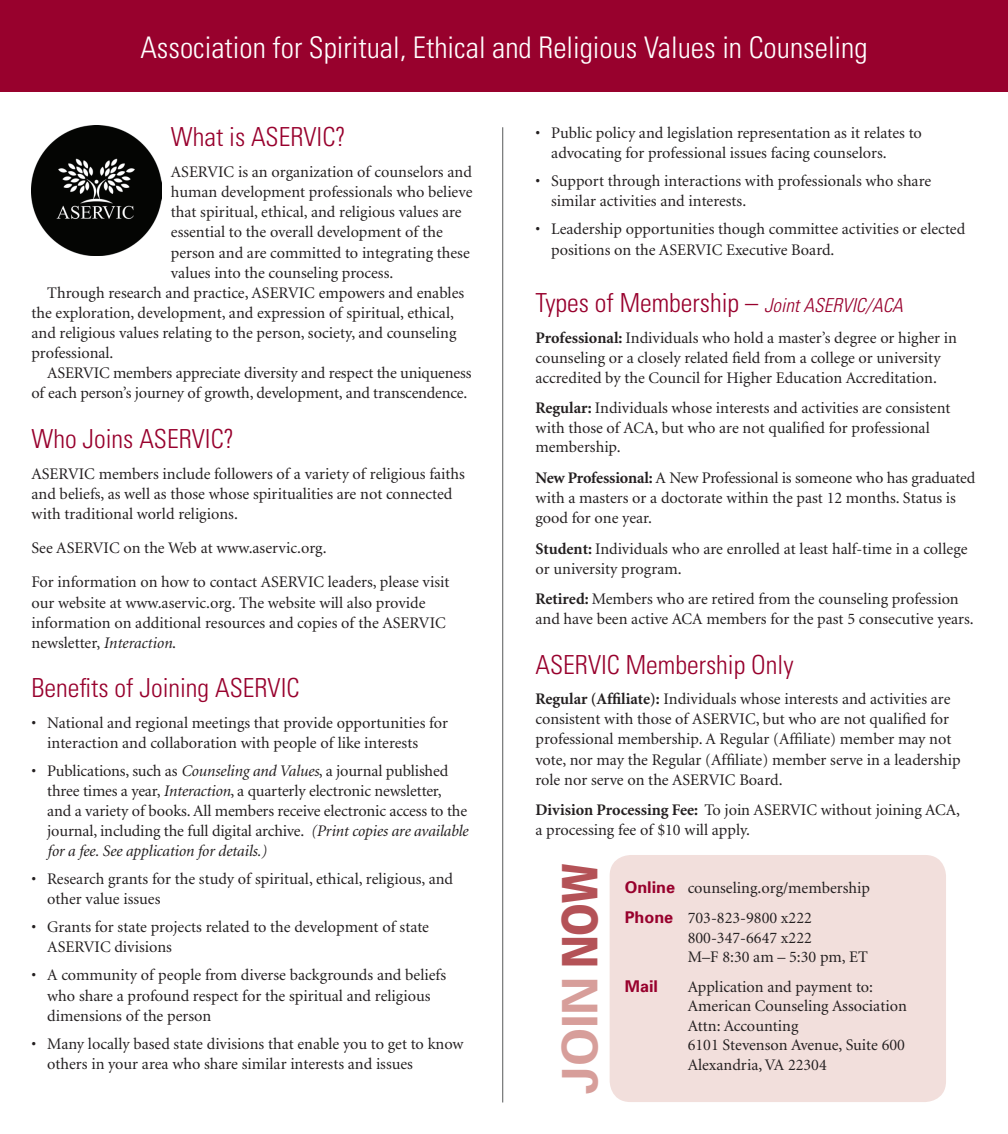
<style>
.page{position:relative;width:1008px;height:1134px;background:#fff}
.page>*{position:absolute;margin:0;border:0;box-sizing:border-box;transform-origin:0 0}
.t1{font:700 49px "Univers";color:#d79e9a}
.t2{font:300 condensed 29.75px "Univers";color:#fff}
.t3{font:300 condensed 26.25px "Univers";color:#98012d}
.t4{font:16.1px/20.1px "Minion";color:#231f20}
.t5{font:700 16.1px "Univers";color:#98012d}
.s1{font-style:italic}
.s2{font-style:italic;font-size:19.25px}
.s3{font-weight:700}
.s4{font-weight:900;color:#b45257}
.s5{font-family:"Univers";font-weight:700;color:#98012d}
</style>
<div class="page">
<div style="left:0;top:0;width:1008px;height:92px;background:#98012d"></div>
<hr style="left:502px;top:127px;width:1px;height:975px;background:#57585a">
<div style="left:610px;top:855px;width:336px;height:247px;background:#f2dfdc;border-radius:21px"></div>
<img style="left:32px;top:126px;width:129px;height:130px">
<h2 class="t2" style="left:140px;top:30px;width:729px">Association for Spiritual, Ethical and Religious Values in Counseling</h2>
<h3 class="t3" style="left:171px;top:121px;width:176px">What is ASERVIC?</h3>
<p class="t4" style="left:171px;top:162px;width:303px">ASERVIC is an organization of counselors and</p>
<p class="t4" style="left:171px;top:183px;width:303px">human development professionals who believe</p>
<p class="t4" style="left:171px;top:203px;width:292px">that spiritual, ethical, and religious values are</p>
<p class="t4" style="left:171px;top:223px;width:273px">essential to the overall development of the</p>
<p class="t4" style="left:171px;top:243px;width:300px">person and are committed to integrating these</p>
<p class="t4" style="left:171px;top:263px;width:224px">values into the counseling process.</p>
<p class="t4" style="left:47px;top:283px;width:419px">Through research and practice, ASERVIC empowers and enables</p>
<p class="t4" style="left:31px;top:303px;width:424px">the exploration, development, and expression of spiritual, ethical,</p>
<p class="t4" style="left:31px;top:323px;width:426px">and religious values relating to the person, society, and counseling</p>
<p class="t4" style="left:31px;top:344px;width:84px">professional.</p>
<p class="t4" style="left:47px;top:364px;width:426px">ASERVIC members appreciate diversity and respect the uniqueness</p>
<p class="t4" style="left:31px;top:384px;width:438px">of each person’s journey of growth, development, and transcendence.</p>
<h3 class="t3" style="left:32px;top:423px;width:204px">Who Joins ASERVIC?</h3>
<p class="t4" style="left:32px;top:464px;width:435px">ASERVIC members include followers of a variety of religious faiths and beliefs, as well as those whose spiritualities are not connected with traditional world religions.</p>
<p class="t4" style="left:32px;top:532px;width:420px;line-height:34.1px">See ASERVIC on the Web at www.aservic.org.<br>For information on how to contact ASERVIC leaders, please visit</p>
<p class="t4" style="left:32px;top:593px;width:416px">our website at www.aservic.org. The website will also provide information on additional resources and copies of the ASERVIC newsletter, <span class="s1">Interaction</span>.</p>
<h3 class="t3" style="left:32px;top:672px;width:270px">Benefits of Joining ASERVIC</h3>
<p class="t4" style="left:47px;top:713px;width:402px;text-indent:-16px">• National and regional meetings that provide opportunities for interaction and collaboration with people of like interests</p>
<p class="t4" style="left:47px;top:761px;width:422px;text-indent:-16px">• Publications, such as <span class="s1">Counseling and Values</span>, a journal published three times a year, <span class="s1">Interaction</span>, a quarterly electronic newsletter, and a variety of books. All members receive electronic access to the journal, including the full digital archive. <span class="s1">(Print copies are available for a fee. See application for details.)</span></p>
<p class="t4" style="left:47px;top:870px;width:407px;text-indent:-16px">• Research grants for the study of spiritual, ethical, religious, and other value issues</p>
<p class="t4" style="left:47px;top:918px;width:383px;text-indent:-16px">• Grants for state projects related to the development of state<br>ASERVIC divisions</p>
<p class="t4" style="left:47px;top:966px;width:400px;text-indent:-16px">• A community of people from diverse backgrounds and beliefs who share a profound respect for the spiritual and religious dimensions of the person</p>
<p class="t4" style="left:47px;top:1034px;width:418px;text-indent:-16px">• Many locally based state divisions that enable you to get to know others in your area who share similar interests and issues</p>
<p class="t4" style="left:551px;top:124px;width:372px;text-indent:-16px">• Public policy and legislation representation as it relates to advocating for professional issues facing counselors.</p>
<p class="t4" style="left:551px;top:172px;width:382px;text-indent:-16px">• Support through interactions with professionals who share similar activities and interests.</p>
<p class="t4" style="left:551px;top:220px;width:416px;text-indent:-16px">• Leadership opportunities though committee activities or elected positions on the ASERVIC Executive Board.</p>
<h3 class="t3" style="left:536px;top:287px;width:369px">Types of Membership – <span class="s2">Joint ASERVIC/ACA</span></h3>
<p class="t4" style="left:536px;top:328px;width:423px"><span class="s3">Professional:</span> Individuals who hold a master’s degree or higher in counseling or a closely related field from a college or university accredited by the Council for Higher Education Accreditation.</p>
<p class="t4" style="left:536px;top:399px;width:417px;line-height:19.4px"><span class="s3">Regular:</span> Individuals whose interests and activities are consistent with those of ACA, but who are not qualified for professional membership.</p>
<p class="t4" style="left:536px;top:468px;width:441px"><span class="s3">New Professional:</span> A New Professional is someone who has graduated with a masters or a doctorate within the past 12 months. Status is good for one year.</p>
<p class="t4" style="left:536px;top:539px;width:434px"><span class="s3">Student:</span> Individuals who are enrolled at least half-time in a college or university program.</p>
<p class="t4" style="left:536px;top:590px;width:440px"><span class="s3">Retired:</span> Members who are retired from the counseling profession and have been active ACA members for the past 5 consecutive years.</p>
<h3 class="t3" style="left:536px;top:649px;width:260px">ASERVIC Membership Only</h3>
<p class="t4" style="left:536px;top:690px;width:427px"><span class="s3">Regular (Affiliate):</span> Individuals whose interests and activities are consistent with those of ASERVIC, but who are not qualified for professional membership. A Regular (Affiliate) member may not vote, nor may the Regular (Affiliate) member serve in a leadership role nor serve on the ASERVIC Board.</p>
<p class="t4" style="left:536px;top:801px;width:426px"><span class="s3">Division Processing Fee:</span> To join ASERVIC without joining ACA, a processing fee of $10 will apply.</p>
<h1 class="t1" style="left:549px;top:1094px;width:231px;rotate:-90deg">JOIN <span class="s4">NOW</span></h1>
<p class="t4" style="left:625px;top:874px;width:247px;line-height:29.9px"><span class="s5">Online</span> counseling.org/membership<br><span class="s5">Phone</span> 703-823-9800 x222</p>
<p class="t4" style="left:688px;top:928px;width:182px;line-height:19.4px">800-347-6647 x222<br>M–F 8:30 am – 5:30 pm, ET</p>
<p class="t5" style="left:625px;top:976px;width:35px">Mail</p>
<p class="t4" style="left:688px;top:978px;width:221px;line-height:19.4px">Application and payment to:<br>American Counseling Association<br>Attn: Accounting<br>6101 Stevenson Avenue, Suite 600<br>Alexandria, VA 22304</p>
</div>
